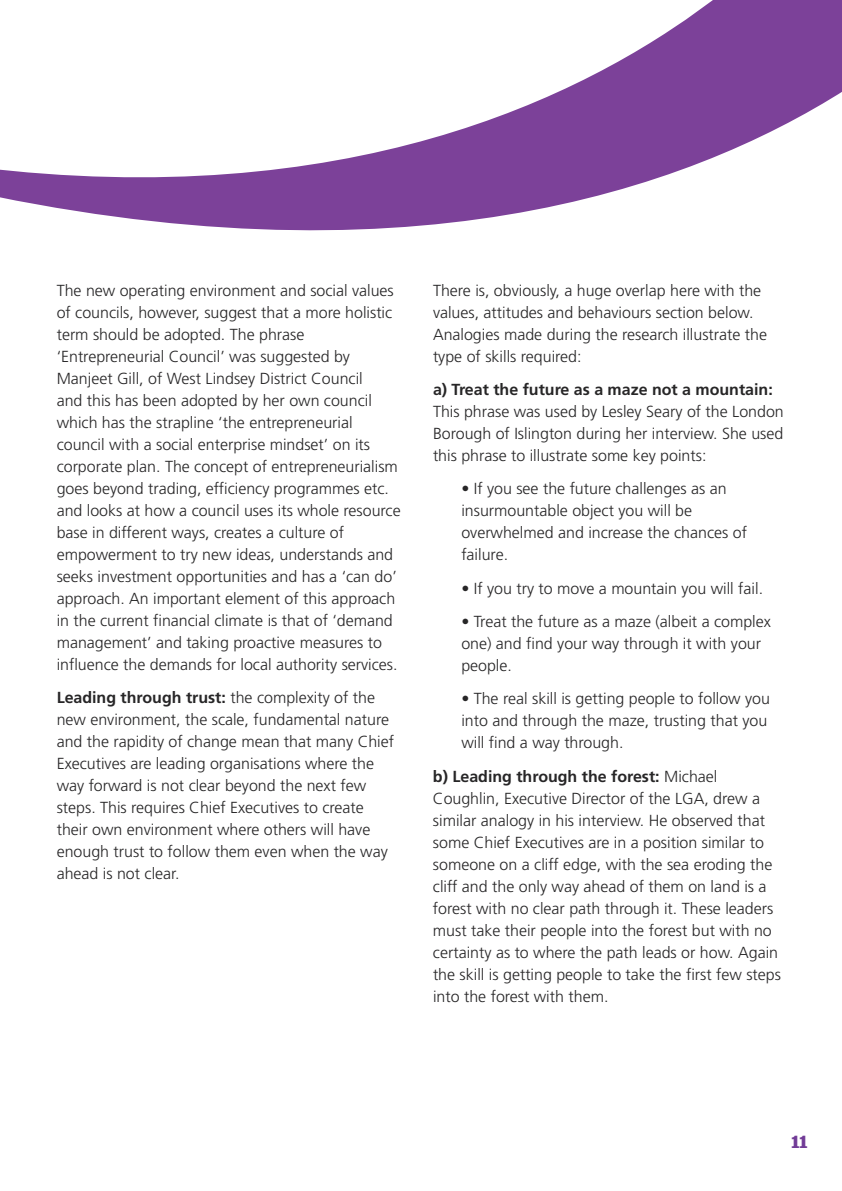
<style>
.page{position:relative;width:842px;height:1191px;background:#fff}
.page>*{position:absolute;margin:0;border:0;box-sizing:border-box;transform-origin:0 0}
.t1{font:20px "Bolton";color:#723c97}
.t2{font:300 16px/22px "Frutiger CE";color:#272627}
.t3{font:700 16px "Frutiger";color:#272627}
.s1{font-family:"Frutiger CE";font-weight:300}
</style>
<div class="page">
<svg style="left:0;top:0;width:842px;height:231px"></svg>
<p class="t2" style="left:57px;top:280px;width:345px">The new operating environment and social values of councils, however, suggest that a more holistic term should be adopted. The phrase ‘Entrepreneurial Council’ was suggested by Manjeet Gill, of West Lindsey District Council<br>and this has been adopted by her own council which has the strapline ‘the entrepreneurial council with a social enterprise mindset’ on its corporate plan. The concept of entrepreneurialism goes beyond trading, efficiency programmes etc. and looks at how a council uses its whole resource base in different ways, creates a culture of empowerment to try new ideas, understands and seeks investment opportunities and has a ‘can do’ approach. An important element of this approach in the current financial climate is that of ‘demand management’ and taking proactive measures to influence the demands for local authority services.</p>
<p class="t3" style="left:57px;top:691px;width:320px">Leading through trust: <span class="s1">the complexity of the</span></p>
<p class="t2" style="left:57px;top:709px;width:339px">new environment, the scale, fundamental nature and the rapidity of change mean that many Chief Executives are leading organisations where the way forward is not clear beyond the next few steps. This requires Chief Executives to create their own environment where others will have enough trust to follow them even when the way ahead is not clear.</p>
<p class="t2" style="left:433px;top:280px;width:336px">There is, obviously, a huge overlap here with the values, attitudes and behaviours section below.<br>Analogies made during the research illustrate the type of skills required:</p>
<p class="t3" style="left:433px;top:383px;width:341px">a) Treat the future as a maze not a mountain:</p>
<p class="t2" style="left:433px;top:401px;width:352px;text-align:justify">This phrase was used by Lesley Seary of the London Borough of Islington during her interview. She used this phrase to illustrate some key points:</p>
<p class="t2" style="left:461px;top:479px;width:287px">• If you see the future challenges as an insurmountable object you will be overwhelmed and increase the chances of failure.</p>
<p class="t2" style="left:461px;top:578px;width:303px">• If you try to move a mountain you will fail.</p>
<p class="t2" style="left:461px;top:611px;width:311px">• Treat the future as a maze (albeit a complex one) and find your way through it with your people.</p>
<p class="t2" style="left:461px;top:689px;width:310px">• The real skill is getting people to follow you into and through the maze, trusting that you will find a way through.</p>
<p class="t3" style="left:433px;top:769px;width:286px">b) Leading through the forest: <span class="s1">Michael</span></p>
<p class="t2" style="left:433px;top:788px;width:349px">Coughlin, Executive Director of the LGA, drew a similar analogy in his interview. He observed that some Chief Executives are in a position similar to someone on a cliff edge, with the sea eroding the cliff and the only way ahead of them on land is a forest with no clear path through it. These leaders must take their people into the forest but with no certainty as to where the path leads or how. Again the skill is getting people to take the first few steps into the forest with them.</p>
<p class="t1" style="left:791px;top:1134px;width:18px">11</p>
</div>
